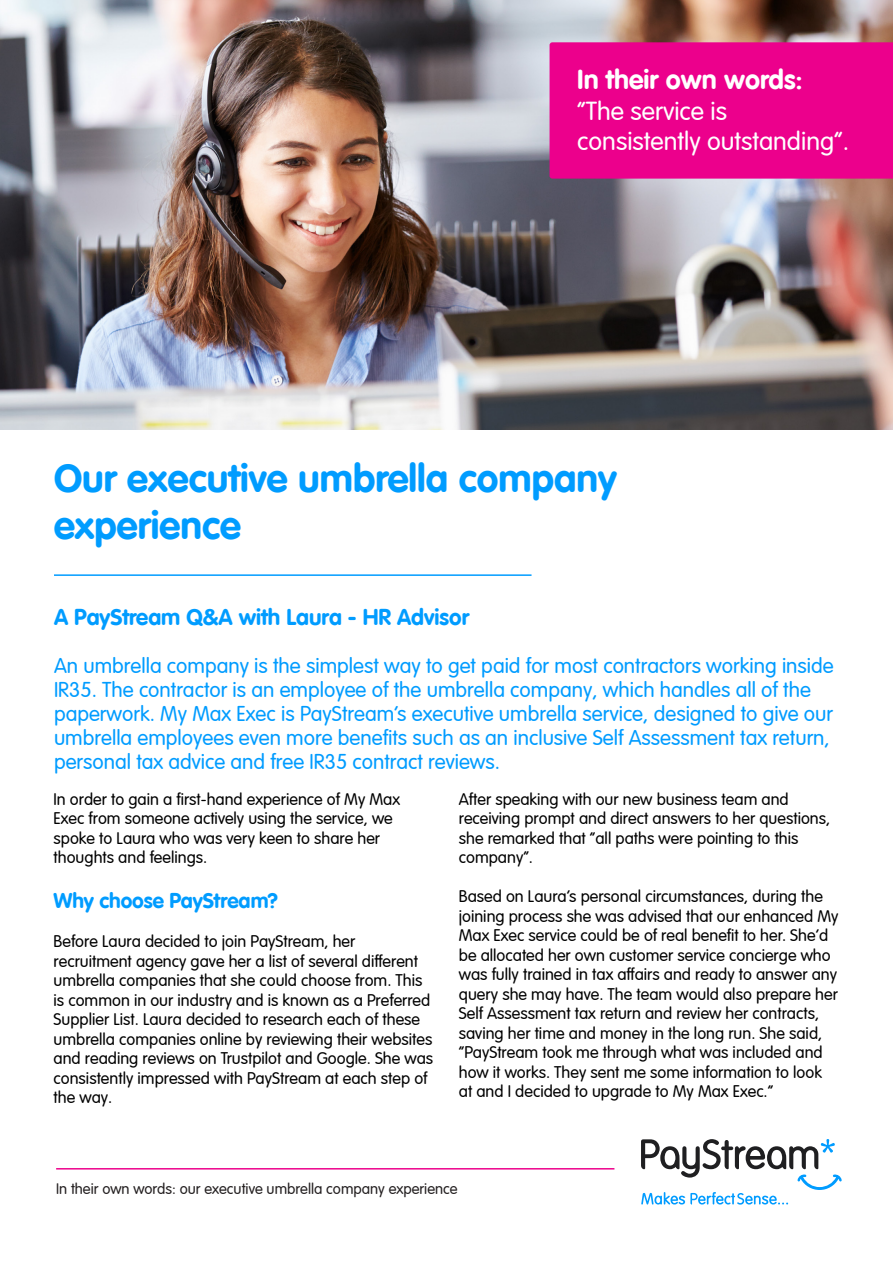
<style>
.page{position:relative;width:893px;height:1263px;background:#fff}
.page>*{position:absolute;margin:0;border:0;box-sizing:border-box;transform-origin:0 0}
.t1{font:700 39px "VAG Rounded LT Com";color:#009cff}
.t2{font:700 27px "VAG Rounded LT Com";color:#fff}
.t3{font:300 25.5px "VAG Rounded LT Com";color:#fff}
.t4{font:700 22.5px "VAG Rounded LT Com";color:#009cff}
.t5{font:300 21px/24px "VAG Rounded LT Com";color:#009cff}
.t6{font:700 21px "VAG Rounded LT Com";letter-spacing:-.005em;color:#009cff}
.t7{font:300 16.5px/19.5px "VAG Rounded LT Com";color:#000}
.t8{font:300 15px "VAG Rounded LT Com";color:#231f20}
</style>
<div class="page">
<hr style="left:56px;top:1168px;width:558px;height:1px;background:#ed028c">
<svg style="left:641px;top:1139px;width:201px;height:65px"></svg>
<img style="left:0;top:0;width:893px;height:429px">
<hr style="left:54px;top:574px;width:477px;height:2px;background:#009cff">
<div style="left:550px;top:42px;width:343px;height:137px;background:#ec008c"></div>
<p class="t2" style="left:577px;top:63px;width:227px">In their own words:</p>
<p class="t3" style="left:577px;top:96px;width:151px">“The service is</p>
<p class="t3" style="left:577px;top:127px;width:273px">consistently outstanding”.</p>
<p class="t1" style="left:54px;top:454px;width:564px">Our executive umbrella company</p>
<p class="t1" style="left:54px;top:501px;width:189px">experience</p>
<p class="t4" style="left:54px;top:603px;width:417px">A PayStream Q&amp;A with Laura - HR Advisor</p>
<p class="t5" style="left:54px;top:654px;width:781px">An umbrella company is the simplest way to get paid for most contractors working inside IR35. The contractor is an employee of the umbrella company, which handles all of the paperwork. My Max Exec is PayStream’s executive umbrella service, designed to give our umbrella employees even more benefits such as an inclusive Self Assessment tax return, personal tax advice and free IR35 contract reviews.</p>
<p class="t7" style="left:54px;top:790px;width:348px">In order to gain a first-hand experience of My Max Exec from someone actively using the service, we spoke to Laura who was very keen to share her thoughts and feelings.</p>
<p class="t6" style="left:54px;top:887px;width:226px">Why choose PayStream?</p>
<p class="t7" style="left:54px;top:932px;width:381px">Before Laura decided to join PayStream, her recruitment agency gave her a list of several different umbrella companies that she could choose from. This is common in our industry and is known as a Preferred Supplier List. Laura decided to research each of these umbrella companies online by reviewing their websites and reading reviews on Trustpilot and Google. She was consistently impressed with PayStream at each step of the way.</p>
<p class="t7" style="left:459px;top:790px;width:373px">After speaking with our new business team and receiving prompt and direct answers to her questions, she remarked that “all paths were pointing to this company”.</p>
<p class="t7" style="left:459px;top:887px;width:381px">Based on Laura’s personal circumstances, during the joining process she was advised that our enhanced My Max Exec service could be of real benefit to her. She’d be allocated her own customer service concierge who was fully trained in tax affairs and ready to answer any query she may have. The team would also prepare her Self Assessment tax return and review her contracts, saving her time and money in the long run. She said, “PayStream took me through what was included and how it works. They sent me some information to look at and I decided to upgrade to My Max Exec.”</p>
<p class="t8" style="left:56px;top:1180px;width:403px">In their own words: our executive umbrella company experience</p>
</div>
